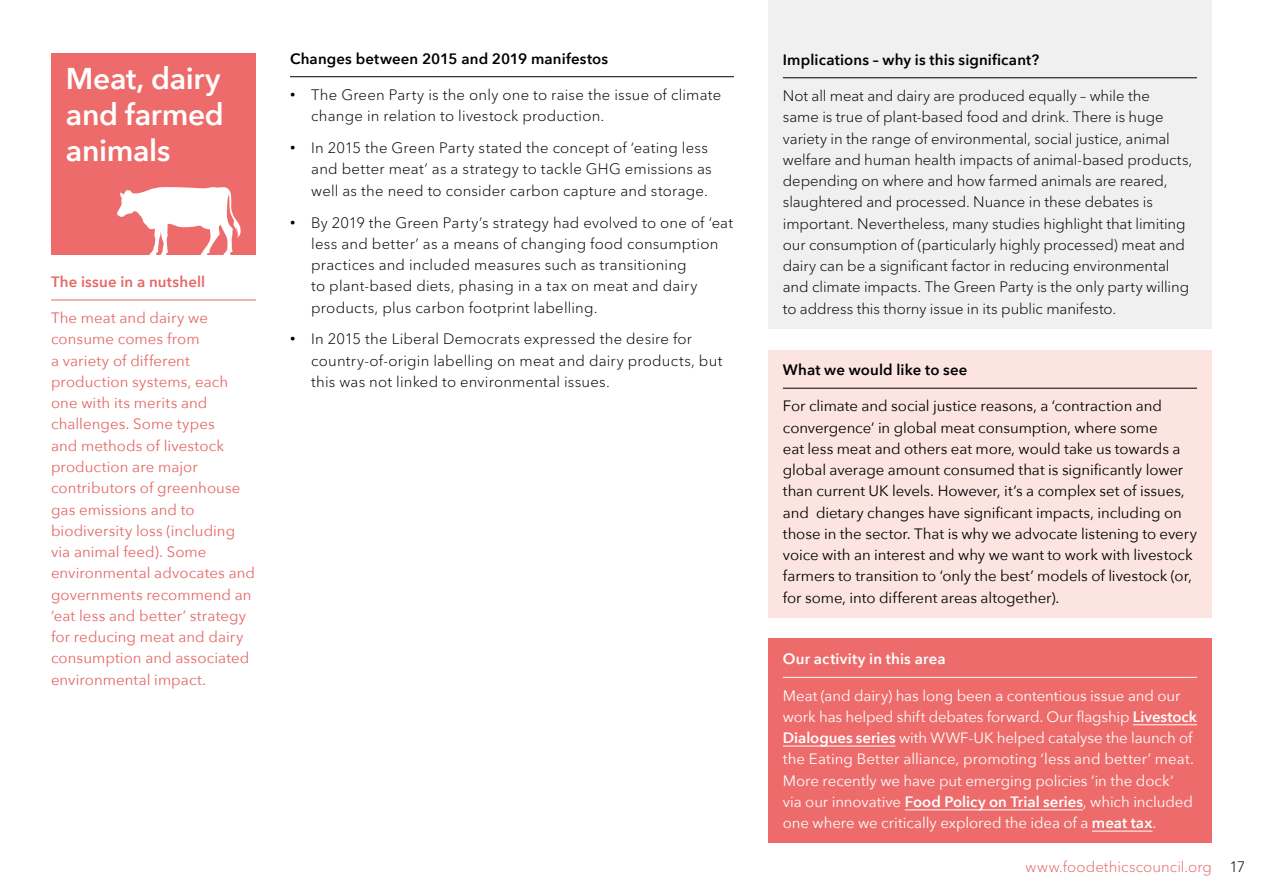
<style>
.page{position:relative;width:1263px;height:893px;background:#fff}
.page>*{position:absolute;margin:0;border:0;box-sizing:border-box;transform-origin:0 0}
.t1{font:600 30px/36px "Avenir Next";letter-spacing:-.01em;color:#fff;text-align:justify}
.t2{font:300 15px/21.3px "Avenir Next LT Pro";letter-spacing:.01em;color:#000}
.t3{font:15px/21.3px "Avenir Next";letter-spacing:-.005em;color:#000}
.t4{font:15px/21.3px "Avenir Next";letter-spacing:.005em;color:#e46866}
.t5{font:15px/21.3px "Avenir Next";letter-spacing:-.005em;color:#fff}
.t6{font:600 15px "Avenir Next";letter-spacing:.01em;color:#000}
.t7{font:300 15px "Avenir Next LT Pro";letter-spacing:.005em;color:#e46866}
.t8{font:600 15px "Avenir Next";letter-spacing:.015em;color:#fff}
.t9{font:600 15px "Avenir Next";letter-spacing:.01em;color:#e46866}
.s1{font-family:"Arial";font-weight:400}
.s2{font-weight:600}
</style>
<div class="page">
<div style="left:768px;top:0;width:444px;height:328px;background:#f0f0f0"></div>
<hr style="left:783px;top:78px;width:414px;height:1px;background:#000">
<hr style="left:290px;top:76px;width:444px;height:1px;background:#000">
<hr style="left:51px;top:300px;width:205px;height:1px;background:#e46866">
<div style="left:768px;top:350px;width:444px;height:268px;background:#fce5e1"></div>
<hr style="left:783px;top:388px;width:414px;height:1px;background:#000">
<div style="left:768px;top:639px;width:444px;height:204px;background:#ed6b6a"></div>
<hr style="left:783px;top:677px;width:414px;height:1px;background:#fff">
<hr style="left:1133px;top:724px;width:64px;height:1px;background:#fff">
<hr style="left:783px;top:746px;width:112px;height:1px;background:#fff">
<hr style="left:905px;top:810px;width:178px;height:1px;background:#fff">
<hr style="left:1092px;top:831px;width:60px;height:1px;background:#fff">
<div style="left:51px;top:53px;width:205px;height:202px;background:#ed6b6a"></div>
<svg style="left:117px;top:187px;width:124px;height:68px"></svg>
<p class="t1" style="left:66px;top:60px;width:160px">Meat, dairy and farmed animals</p>
<p class="t9" style="left:51px;top:269px;width:156px">The issue in a nutshell</p>
<p class="t4" style="left:51px;top:307px;width:206px">The meat and dairy we consume comes from<br>a variety of different production systems, each one with its merits and challenges. Some types<br>and methods of livestock production are major contributors of greenhouse gas emissions and to biodiversity loss (including via animal feed). Some environmental advocates and governments recommend an ‘eat less and better’ strategy for reducing meat and dairy consumption and associated environmental impact.</p>
<p class="t6" style="left:290px;top:46px;width:320px">Changes between 2015 and 2019 manifestos</p>
<p class="t2" style="left:311px;top:83px;width:411px;text-indent:-21px"><span class="s1">•</span> The Green Party is the only one to raise the issue of climate change in relation to livestock production.</p>
<p class="t2" style="left:311px;top:137px;width:402px;text-indent:-21px"><span class="s1">•</span> In 2015 the Green Party stated the concept of ‘eating less and better meat’ as a strategy to tackle GHG emissions as well as the need to consider carbon capture and storage.</p>
<p class="t2" style="left:311px;top:211px;width:423px;text-indent:-21px"><span class="s1">•</span> By 2019 the Green Party’s strategy had evolved to one of ‘eat less and better’ as a means of changing food consumption practices and included measures such as transitioning<br>to plant-based diets, phasing in a tax on meat and dairy products, plus carbon footprint labelling.</p>
<p class="t2" style="left:311px;top:328px;width:413px;text-indent:-21px"><span class="s1">•</span> In 2015 the Liberal Democrats expressed the desire for country-of-origin labelling on meat and dairy products, but this was not linked to environmental issues.</p>
<p class="t6" style="left:783px;top:47px;width:258px">Implications – why is this significant?</p>
<p class="t2" style="left:783px;top:84px;width:411px">Not all meat and dairy are produced equally – while the<br>same is true of plant-based food and drink. There is huge variety in the range of environmental, social justice, animal welfare and human health impacts of animal-based products, depending on where and how farmed animals are reared, slaughtered and processed. Nuance in these debates is important. Nevertheless, many studies highlight that limiting our consumption of (particularly highly processed) meat and dairy can be a significant factor in reducing environmental and climate impacts. The Green Party is the only party willing to address this thorny issue in its public manifesto.</p>
<p class="t6" style="left:783px;top:357px;width:186px">What we would like to see</p>
<p class="t3" style="left:783px;top:395px;width:416px">For climate and social justice reasons, a ‘contraction and convergence’ in global meat consumption, where some<br>eat less meat and others eat more, would take us towards a global average amount consumed that is significantly lower than current UK levels. However, it’s a complex set of issues, and dietary changes have significant impacts, including on those in the sector. That is why we advocate listening to every voice with an interest and why we want to work with livestock farmers to transition to ‘only the best’ models of livestock (or, for some, into different areas altogether).</p>
<p class="t8" style="left:783px;top:646px;width:164px">Our activity in this area</p>
<p class="t5" style="left:783px;top:684px;width:416px">Meat (and dairy) has long been a contentious issue and our work has helped shift debates forward. Our flagship <span class="s2">Livestock Dialogues series</span> with WWF-UK helped catalyse the launch of the Eating Better alliance, promoting ‘less and better’ meat.<br>More recently we have put emerging policies ‘in the dock’<br>via our innovative <span class="s2">Food Policy on Trial series</span>, which included one where we critically explored the idea of a <span class="s2">meat tax</span>.</p>
<p class="t7" style="left:1025px;top:854px;width:188px">www.foodethicscouncil.org</p>
<p class="t2" style="left:1229px;top:855px;width:17px">17</p>
</div>
